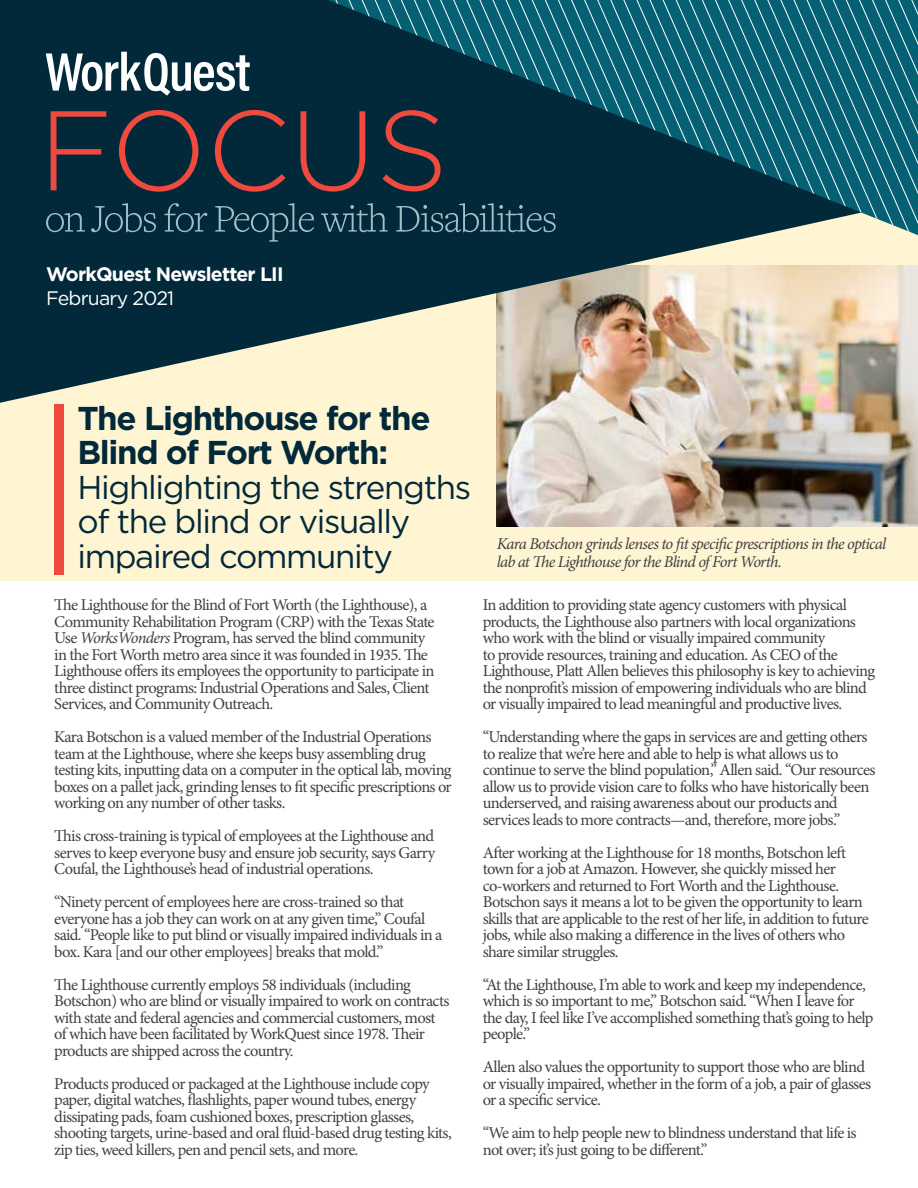
<style>
.page{position:relative;width:918px;height:1188px;background:#fff}
.page>*{position:absolute;margin:0;border:0;box-sizing:border-box;transform-origin:0 0}
.t1{font:33px/34.5px "Gotham";letter-spacing:-.04em;color:#02293a}
.t2{font:700 33px/34.5px "Gotham";letter-spacing:-.04em;color:#02293a}
.t3{font:700 19.5px "Gotham";letter-spacing:-.04em;color:#fff}
.t4{font:19.5px "Gotham";letter-spacing:-.04em;color:#fff}
.t5{font:16.5px/16.5px "Minion Pro";letter-spacing:-.04em;color:#414042}
.t6{font:italic 16.5px/18px "Minion Pro";letter-spacing:-.05em;color:#414042}
.s1{font-style:italic}
</style>
<div class="page">
<div style="left:0;top:0;width:918px;height:580px;background:#fff5d3"></div>
<img style="left:497px;top:403px;width:421px;height:123px">
<svg style="left:0;top:0;width:918px;height:403px;fill:#02293a"></svg>
<svg style="left:328px;top:0;width:590px;height:235px;background:#125161"></svg>
<svg style="left:46px;top:52px;width:204px;height:44px;background:#627b85"></svg>
<svg style="left:51px;top:111px;width:55px;height:79px;background:#352f3a"></svg>
<svg style="left:119px;top:110px;width:79px;height:82px;background:#332f3a"></svg>
<svg style="left:215px;top:110px;width:71px;height:82px;background:#2c2e3a"></svg>
<svg style="left:301px;top:111px;width:64px;height:81px;background:#322f3a"></svg>
<svg style="left:382px;top:110px;width:59px;height:81px;background:#38303a"></svg>
<svg style="left:46px;top:213px;width:39px;height:19px"></svg>
<svg style="left:91px;top:203px;width:65px;height:29px;background:#204655"></svg>
<svg style="left:164px;top:203px;width:43px;height:29px"></svg>
<svg style="left:215px;top:203px;width:99px;height:39px;background:#1a3f4f"></svg>
<svg style="left:321px;top:203px;width:67px;height:29px;background:#214655"></svg>
<svg style="left:396px;top:203px;width:160px;height:29px;background:#234857"></svg>
<div style="left:54px;top:404px;width:10px;height:170px;background:#f0493e"></div>
<p class="t3" style="left:46px;top:261px;width:239px">WorkQuest Newsletter LII</p>
<p class="t4" style="left:46px;top:286px;width:130px">February 2021</p>
<h1 class="t2" style="left:77px;top:401px;width:355px">The Lighthouse for the<br>Blind of Fort Worth:</h1>
<h1 class="t1" style="left:77px;top:469px;width:395px">Highlighting the strengths of the blind or visually impaired community</h1>
<p class="t5" style="left:54px;top:597px;width:382px">The Lighthouse for the Blind of Fort Worth (the Lighthouse), a Community Rehabilitation Program (CRP) with the Texas State Use <span class="s1">WorksWonders</span> Program, has served the blind community in the Fort Worth metro area since it was founded in 1935. The Lighthouse offers its employees the opportunity to participate in three distinct programs: Industrial Operations and Sales, Client Services, and Community Outreach.</p>
<p class="t5" style="left:54px;top:729px;width:399px">Kara Botschon is a valued member of the Industrial Operations team at the Lighthouse, where she keeps busy assembling drug testing kits, inputting data on a computer in the optical lab, moving boxes on a pallet jack, grinding lenses to fit specific prescriptions or working on any number of other tasks.</p>
<p class="t5" style="left:54px;top:828px;width:382px;text-align:justify">This cross-training is typical of employees at the Lighthouse and serves to keep everyone busy and ensure job security, says Garry Coufal, the Lighthouse’s head of industrial operations.</p>
<p class="t5" style="left:54px;top:894px;width:390px">“Ninety percent of employees here are cross-trained so that everyone has a job they can work on at any given time,” Coufal said. “People like to put blind or visually impaired individuals in a box. Kara [and our other employees] breaks that mold.”</p>
<p class="t5" style="left:54px;top:976px;width:397px">The Lighthouse currently employs 58 individuals (including Botschon) who are blind or visually impaired to work on contracts with state and federal agencies and commercial customers, most of which have been facilitated by WorkQuest since 1978. Their products are shipped across the country.</p>
<p class="t5" style="left:54px;top:1075px;width:399px">Products produced or packaged at the Lighthouse include copy paper, digital watches, flashlights, paper wound tubes, energy dissipating pads, foam cushioned boxes, prescription glasses, shooting targets, urine-based and oral fluid-based drug testing kits, zip ties, weed killers, pen and pencil sets, and more.</p>
<p class="t6" style="left:497px;top:535px;width:391px">Kara Botschon grinds lenses to fit specific prescriptions in the optical lab at The Lighthouse for the Blind of Fort Worth.</p>
<p class="t5" style="left:483px;top:597px;width:394px">In addition to providing state agency customers with physical products, the Lighthouse also partners with local organizations who work with the blind or visually impaired community<br>to provide resources, training and education. As CEO of the Lighthouse, Platt Allen believes this philosophy is key to achieving the nonprofit’s mission of empowering individuals who are blind or visually impaired to lead meaningful and productive lives.</p>
<p class="t5" style="left:483px;top:729px;width:394px">“Understanding where the gaps in services are and getting others to realize that we’re here and able to help is what allows us to continue to serve the blind population,” Allen said. “Our resources allow us to provide vision care to folks who have historically been underserved, and raising awareness about our products and services leads to more contracts—and, therefore, more jobs.”</p>
<p class="t5" style="left:483px;top:844px;width:388px">After working at the Lighthouse for 18 months, Botschon left town for a job at Amazon. However, she quickly missed her co-workers and returned to Fort Worth and the Lighthouse.<br>Botschon says it means a lot to be given the opportunity to learn skills that are applicable to the rest of her life, in addition to future jobs, while also making a difference in the lives of others who share similar struggles.</p>
<p class="t5" style="left:483px;top:976px;width:392px">“At the Lighthouse, I’m able to work and keep my independence, which is so important to me,” Botschon said. “When I leave for the day, I feel like I’ve accomplished something that’s going to help people.”</p>
<p class="t5" style="left:483px;top:1059px;width:390px">Allen also values the opportunity to support those who are blind or visually impaired, whether in the form of a job, a pair of glasses or a specific service.</p>
<p class="t5" style="left:483px;top:1125px;width:375px">“We aim to help people new to blindness understand that life is not over; it’s just going to be different.”</p>
</div>
